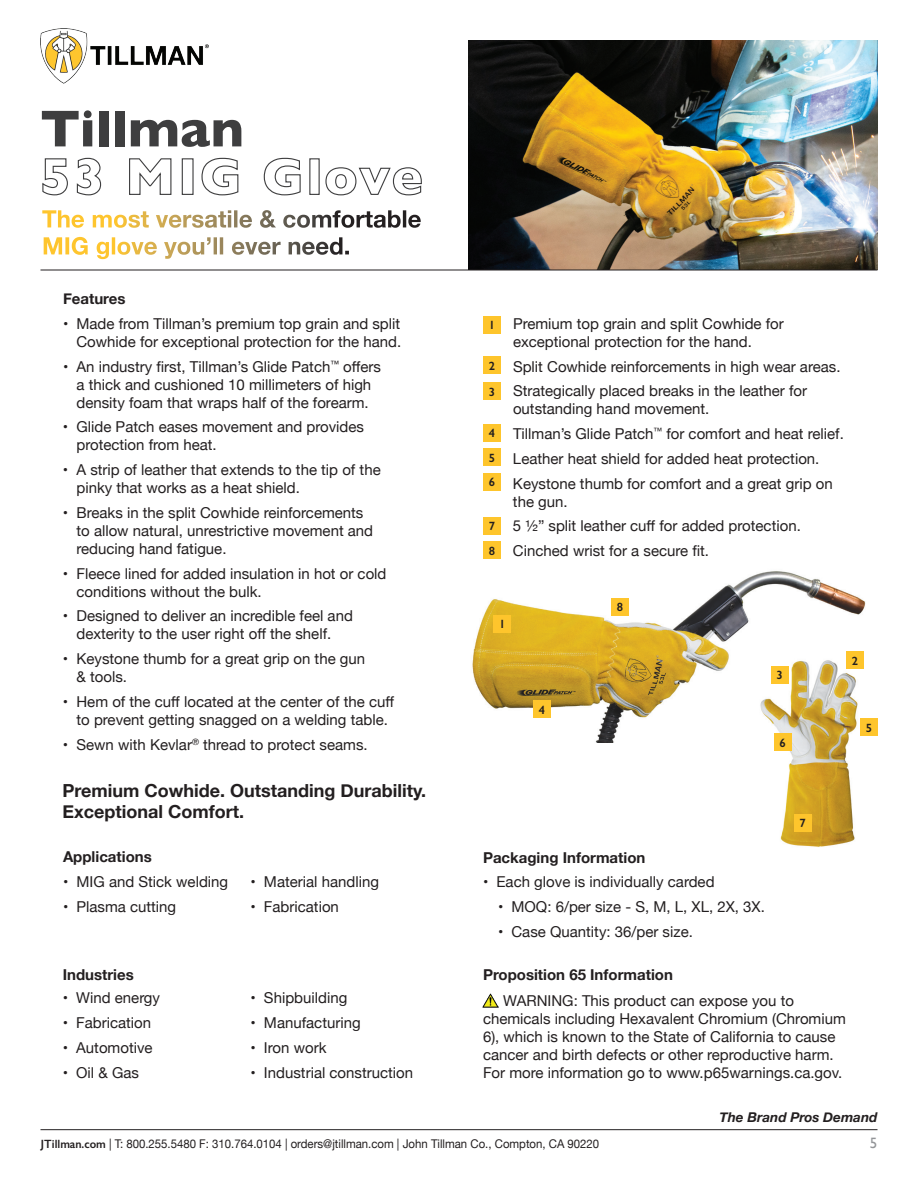
<style>
.page{position:relative;width:918px;height:1188px;background:#fff}
.page>*{position:absolute;margin:0;border:0;box-sizing:border-box;transform-origin:0 0}
.t1{font:700 52.5px/48px "Gill Sans";letter-spacing:.03em;color:#3e3e3f}
.t2{font:700 18px/21px "Helvetica Neue";color:#231f20}
.t3{font:15px/18px "Helvetica Neue";color:#231f20}
.t4{font:700 15px "Helvetica Neue";color:#231f20}
.t5{font:15px "Gill Sans";color:#939598}
.t6{font:italic 700 13.5px "Helvetica Neue";color:#231f20}
.t7{font:12px "Helvetica Neue";color:#231f20;scale:.95 1}
.t8{font:600 12px/24.8px "Gill Sans";color:#231f20}
.s1{font-family:"Gill Sans";font-weight:600}
</style>
<div class="page">
<img style="left:472px;top:571px;width:401px;height:171px">
<img style="left:759px;top:658px;width:100px;height:189px">
<div style="left:483px;top:316px;width:17px;height:17px;background:#fec52c"></div>
<div style="left:494px;top:615px;width:17px;height:17px;background:#fec52c"></div>
<div style="left:483px;top:357px;width:17px;height:17px;background:#fec52c"></div>
<div style="left:846px;top:652px;width:18px;height:17px;background:#fec52c"></div>
<div style="left:483px;top:383px;width:17px;height:17px;background:#fec52c"></div>
<div style="left:771px;top:666px;width:17px;height:17px;background:#fec52c"></div>
<div style="left:483px;top:424px;width:17px;height:17px;background:#fec52c"></div>
<div style="left:483px;top:449px;width:17px;height:17px;background:#fec52c"></div>
<div style="left:860px;top:719px;width:18px;height:17px;background:#fec52c"></div>
<div style="left:483px;top:517px;width:17px;height:17px;background:#fec52c"></div>
<div style="left:794px;top:814px;width:17px;height:17px;background:#fec52c"></div>
<div style="left:483px;top:473px;width:17px;height:18px;background:#fec52c"></div>
<div style="left:774px;top:734px;width:17px;height:17px;background:#fec52c"></div>
<div style="left:483px;top:542px;width:17px;height:17px;background:#fec52c"></div>
<div style="left:611px;top:598px;width:17px;height:17px;background:#fec52c"></div>
<img style="left:41px;top:29px;width:167px;height:54px">
<img style="left:483px;top:993px;width:16px;height:14px">
<div style="left:534px;top:701px;width:17px;height:17px;background:#fec52c"></div>
<hr style="left:40px;top:1129px;width:838px;height:1px;background:#231f20">
<img style="left:468px;top:40px;width:410px;height:230px">
<hr style="left:40px;top:270px;width:838px;height:1px;background:#231f20">
<svg style="left:44px;top:237px;width:298px;height:18px"></svg>
<svg style="left:58px;top:210px;width:348px;height:18px"></svg>
<h1 class="t1" style="left:40px;top:104px;width:384px">Tillman<br>53 MIG Glove</h1>
<p class="t4" style="left:63px;top:287px;width:64px">Features</p>
<p class="t3" style="left:63px;top:315px;width:340px;text-align:right">• Made from Tillman’s premium top grain and split<br>Cowhide for exceptional protection for the hand.</p>
<p class="t3" style="left:63px;top:358px;width:320px;text-align:center">• An industry first, Tillman’s Glide Patch<sup>™</sup> offers a thick and cushioned 10 millimeters of high density foam that wraps half of the forearm.</p>
<p class="t3" style="left:76px;top:419px;width:289px;text-indent:-14px">• Glide Patch eases movement and provides protection from heat.</p>
<p class="t3" style="left:76px;top:462px;width:306px;text-indent:-14px">• A strip of leather that extends to the tip of the pinky that works as a heat shield.</p>
<p class="t3" style="left:76px;top:504px;width:298px;text-indent:-14px">• Breaks in the split Cowhide reinforcements to allow natural, unrestrictive movement and reducing hand fatigue.</p>
<p class="t3" style="left:76px;top:565px;width:312px;text-indent:-14px">• Fleece lined for added insulation in hot or cold conditions without the bulk.</p>
<p class="t3" style="left:63px;top:608px;width:291px;text-align:center">• Designed to deliver an incredible feel and dexterity to the user right off the shelf.</p>
<p class="t3" style="left:76px;top:651px;width:290px;text-indent:-14px">• Keystone thumb for a great grip on the gun &amp; tools.</p>
<p class="t3" style="left:63px;top:693px;width:333px;text-align:center">• Hem of the cuff located at the center of the cuff to prevent getting snagged on a welding table.</p>
<p class="t3" style="left:63px;top:736px;width:306px">• Sewn with Kevlar<sup>®</sup> thread to protect seams.</p>
<p class="t2" style="left:63px;top:781px;width:365px">Premium Cowhide. Outstanding Durability.<br>Exceptional Comfort.</p>
<p class="t4" style="left:63px;top:845px;width:90px">Applications</p>
<p class="t3" style="left:63px;top:873px;width:167px">• MIG and Stick welding</p>
<p class="t3" style="left:63px;top:898px;width:115px">• Plasma cutting</p>
<p class="t4" style="left:63px;top:963px;width:73px">Industries</p>
<p class="t3" style="left:63px;top:990px;width:99px">• Wind energy</p>
<p class="t3" style="left:63px;top:1015px;width:90px">• Fabrication</p>
<p class="t3" style="left:63px;top:1040px;width:91px">• Automotive</p>
<p class="t3" style="left:63px;top:1064px;width:78px">• Oil &amp; Gas</p>
<p class="t3" style="left:250px;top:873px;width:130px">• Material handling</p>
<p class="t3" style="left:250px;top:898px;width:90px">• Fabrication</p>
<p class="t3" style="left:250px;top:990px;width:98px">• Shipbuilding</p>
<p class="t3" style="left:250px;top:1015px;width:112px">• Manufacturing</p>
<p class="t3" style="left:250px;top:1040px;width:77px">• Iron work</p>
<p class="t3" style="left:250px;top:1064px;width:164px">• Industrial construction</p>
<p class="t8" style="left:489px;top:312px;width:8px">1</p>
<p class="t8" style="left:489px;top:353px;width:8px">2</p>
<p class="t8" style="left:489px;top:379px;width:8px">3</p>
<p class="t8" style="left:489px;top:420px;width:8px">4<br>5</p>
<p class="t8" style="left:489px;top:470px;width:8px">6</p>
<p class="t8" style="left:489px;top:513px;width:8px">7</p>
<p class="t8" style="left:489px;top:538px;width:8px">8</p>
<p class="t3" style="left:513px;top:315px;width:272px">Premium top grain and split Cowhide for exceptional protection for the hand.</p>
<p class="t3" style="left:513px;top:355px;width:329px;line-height:24.8px">Split Cowhide reinforcements in high wear areas.<br>Strategically placed breaks in the leather for</p>
<p class="t3" style="left:513px;top:397px;width:332px;line-height:24.8px">outstanding hand movement.<br>Tillman’s Glide Patch<sup>™</sup> for comfort and heat relief.<br>Leather heat shield for added heat protection.<br>Keystone thumb for comfort and a great grip on</p>
<p class="t3" style="left:513px;top:490px;width:289px;line-height:24.8px">the gun.<br>5 ½” split leather cuff for added protection.<br>Cinched wrist for a secure fit.</p>
<p class="t8" style="left:499px;top:612px;width:8px">1</p>
<p class="t8" style="left:539px;top:697px;width:8px">4</p>
<p class="t8" style="left:617px;top:595px;width:8px">8</p>
<p class="t8" style="left:776px;top:662px;width:8px">3</p>
<p class="t8" style="left:780px;top:730px;width:8px">6</p>
<p class="t8" style="left:852px;top:648px;width:8px">2</p>
<p class="t8" style="left:866px;top:715px;width:8px">5</p>
<p class="t4" style="left:483px;top:845px;width:164px">Packaging Information</p>
<p class="t3" style="left:483px;top:874px;width:233px">• Each glove is individually carded</p>
<p class="t3" style="left:498px;top:899px;width:268px">• MOQ: 6/per size - S, M, L, XL, 2X, 3X.</p>
<p class="t3" style="left:498px;top:923px;width:196px">• Case Quantity: 36/per size.</p>
<p class="t8" style="left:800px;top:810px;width:8px">7</p>
<p class="t4" style="left:483px;top:963px;width:191px">Proposition 65 Information</p>
<p class="t3" style="left:483px;top:993px;width:364px;text-indent:20px">WARNING: This product can expose you to chemicals including Hexavalent Chromium (Chromium 6), which is known to the State of California to cause cancer and birth defects or other reproductive harm.<br>For more information go to www.p65warnings.ca.gov.</p>
<p class="t6" style="left:719px;top:1107px;width:160px">The Brand Pros Demand</p>
<p class="t7" style="left:41px;top:1135px;width:589px"><span class="s1">JTillman.com</span> | T: 800.255.5480 F: 310.764.0104 | orders@jtillman.com | John Tillman Co., Compton, CA 90220</p>
<p class="t5" style="left:870px;top:1134px;width:9px">5</p>
</div>
